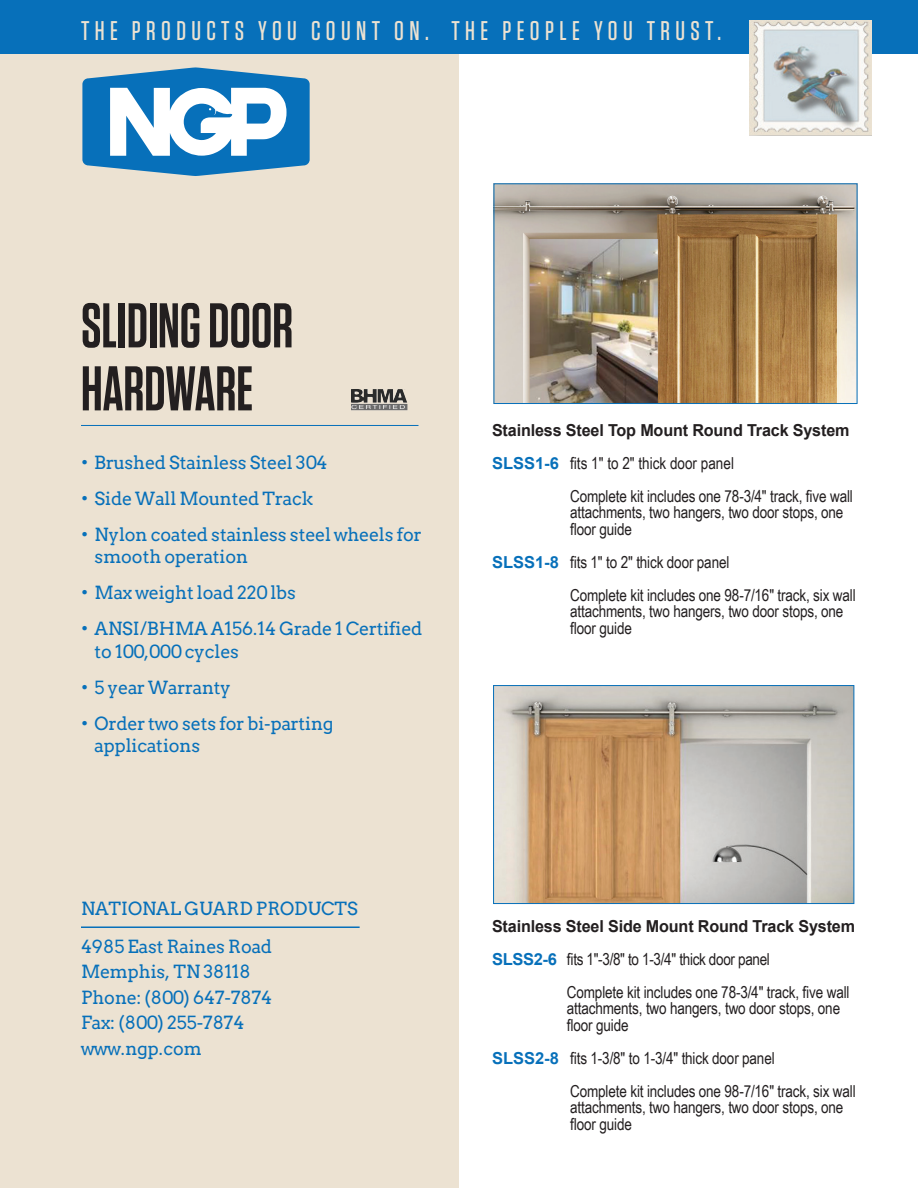
<style>
.page{position:relative;width:918px;height:1188px;background:#fff}
.page>*{position:absolute;margin:0;border:0;box-sizing:border-box;transform-origin:0 0}
.t1{font:600 63px/63px "Tungsten";color:#231f20;scale:.9 1}
.t2{font:500 27px "Tungsten";letter-spacing:.2em;color:#ece2d2}
.t3{font:18px/22.5px "Twentytwelve Slab";color:#0770ba}
.t4{font:16.5px/33px "Arial Narrow";letter-spacing:-.01em;color:#231f20}
.t5{font:700 16.5px "Arial";letter-spacing:-.01em;color:#231f20}
.s1{font-family:"Arial";font-weight:700;color:#0770ba}
</style>
<div class="page">
<div style="left:0;top:51px;width:459px;height:1137px;background:#ece2d2"></div>
<div style="left:0;top:0;width:918px;height:54px;background:#0770ba"></div>
<img style="left:749px;top:20px;width:123px;height:115px">
<svg style="left:82px;top:68px;width:228px;height:108px;background:#73acd3"></svg>
<hr style="left:81px;top:425px;width:337px;height:1px;background:#0770ba">
<hr style="left:81px;top:926px;width:279px;height:2px;background:#0770ba">
<img style="left:495px;top:687px;width:357px;height:215px">
<div style="left:493px;top:685px;width:361px;height:219px;border:1px solid #0770ba"></div>
<img style="left:351px;top:389px;width:57px;height:21px">
<img style="left:496px;top:185px;width:359px;height:217px">
<div style="left:494px;top:183px;width:363px;height:221px;border:1px solid #0770ba"></div>
<h2 class="t2" style="left:81px;top:16px;width:642px">THE PRODUCTS YOU COUNT ON. THE PEOPLE YOU TRUST.</h2>
<h1 class="t1" style="left:81px;top:295px;width:237px">SLIDING DOOR<br>HARDWARE</h1>
<p class="t3" style="left:81px;top:451px;width:248px">• Brushed Stainless Steel 304</p>
<p class="t3" style="left:81px;top:487px;width:234px">• Side Wall Mounted Track</p>
<p class="t3" style="left:95px;top:523px;width:328px;text-indent:-14px">• Nylon coated stainless steel wheels for smooth operation</p>
<p class="t3" style="left:81px;top:582px;width:216px">• Max weight load 220 lbs</p>
<p class="t3" style="left:95px;top:618px;width:329px;text-indent:-14px">• ANSI/BHMA A156.14 Grade 1 Certified to 100,000 cycles</p>
<p class="t3" style="left:81px;top:676px;width:151px">• 5 year Warranty</p>
<p class="t3" style="left:95px;top:712px;width:240px;text-indent:-14px">• Order two sets for bi-parting applications</p>
<p class="t3" style="left:81px;top:890px;width:278px;line-height:37.5px">NATIONAL GUARD PRODUCTS<br>4985 East Raines Road</p>
<p class="t3" style="left:81px;top:959px;width:193px;line-height:25.5px">Memphis, TN 38118<br>Phone: (800) 647-7874<br>Fax: (800) 255-7874 www.ngp.com</p>
<p class="t5" style="left:492px;top:418px;width:359px">Stainless Steel Top Mount Round Track System</p>
<p class="t4" style="left:570px;top:446px;width:284px;text-indent:-78px"><span class="s1">SLSS1-6</span> fits 1" to 2" thick door panel<br>Complete kit includes one 78-3/4" track, five wall</p>
<p class="t4" style="left:570px;top:503px;width:275px;line-height:16.5px">attachments, two hangers, two door stops, one floor guide</p>
<p class="t4" style="left:570px;top:545px;width:287px;text-indent:-78px"><span class="s1">SLSS1-8</span> fits 1" to 2" thick door panel<br>Complete kit includes one 98-7/16" track, six wall</p>
<p class="t4" style="left:570px;top:602px;width:275px;line-height:16.5px">attachments, two hangers, two door stops, one floor guide</p>
<p class="t5" style="left:492px;top:915px;width:365px">Stainless Steel Side Mount Round Track System</p>
<p class="t4" style="left:567px;top:942px;width:284px;text-indent:-75px"><span class="s1">SLSS2-6</span> fits 1"-3/8" to 1-3/4" thick door panel<br>Complete kit includes one 78-3/4" track, five wall</p>
<p class="t4" style="left:567px;top:1000px;width:275px;line-height:16.5px">attachments, two hangers, two door stops, one floor guide</p>
<p class="t4" style="left:570px;top:1041px;width:287px;text-indent:-78px"><span class="s1">SLSS2-8</span> fits 1-3/8" to 1-3/4" thick door panel<br>Complete kit includes one 98-7/16" track, six wall</p>
<p class="t4" style="left:570px;top:1099px;width:275px;line-height:16.5px">attachments, two hangers, two door stops, one floor guide</p>
</div>
